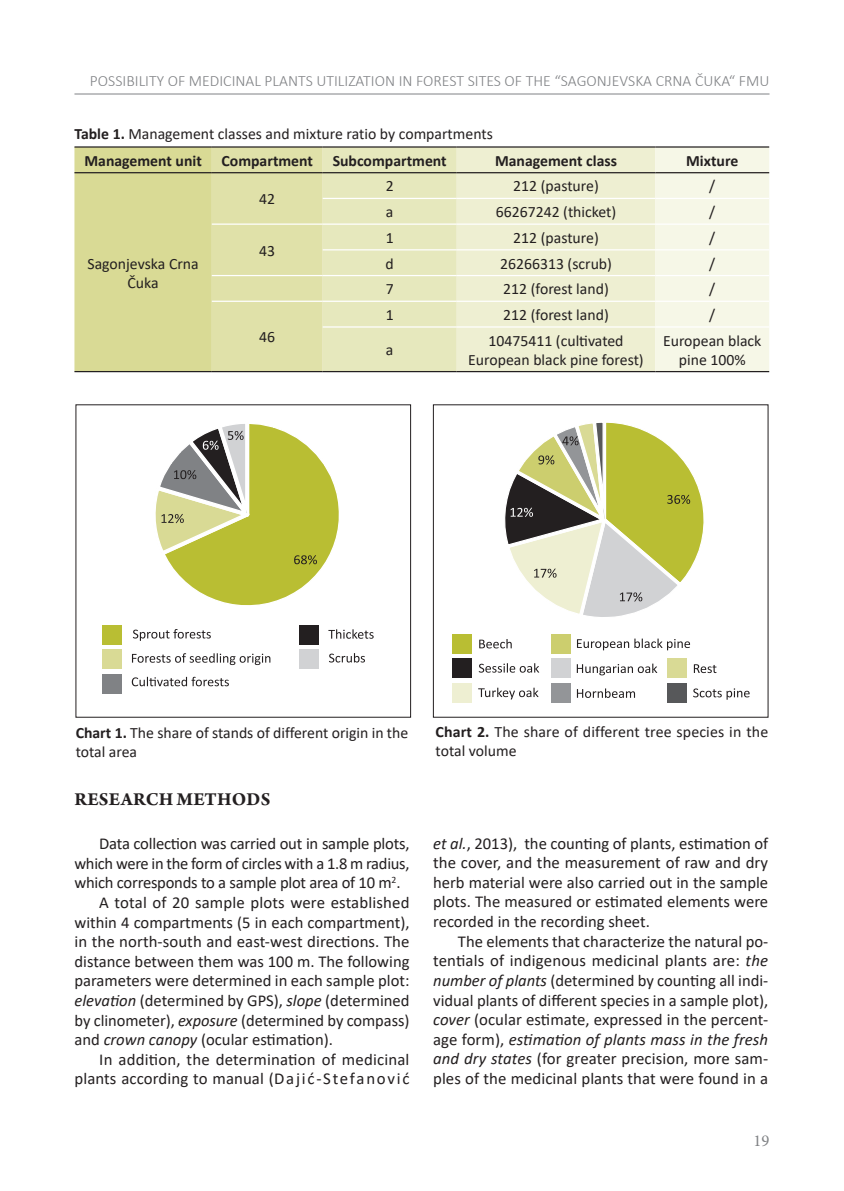
<style>
.page{position:relative;width:844px;height:1191px;background:#fff}
.page>*{position:absolute;margin:0;border:0;box-sizing:border-box;transform-origin:0 0}
.t1{font:700 19.25px "Arno Pro";letter-spacing:.01em;color:#231f20}
.t2{font:16.62px/19.6px "Calibri";color:#231f20;text-align:justify}
.t3{font:16.62px "Minion Pro";color:#808285}
.t4{font:15.75px/18.9px "Calibri";color:#231f20}
.t5{font:300 15.75px "Calibri";color:#808285}
.t6{font:700 15.75px "Calibri";color:#231f20}
.s1{font-weight:700}
.s2{font-style:italic}
</style>
<div class="page">
<hr style="left:74px;top:94px;width:695px;height:1px;background:#808285">
<svg style="left:74px;top:148px;width:382px;height:223px;background:#dfe0a8"></svg>
<div style="left:456px;top:148px;width:199px;height:223px;background:#eeefd2"></div>
<div style="left:655px;top:148px;width:114px;height:223px;background:#f6f7e7"></div>
<hr style="left:74px;top:146px;width:138px;height:2px;background:#231f20">
<hr style="left:212px;top:146px;width:110px;height:2px;background:#231f20">
<hr style="left:322px;top:146px;width:134px;height:2px;background:#231f20">
<hr style="left:456px;top:146px;width:199px;height:2px;background:#231f20">
<hr style="left:655px;top:146px;width:114px;height:2px;background:#231f20">
<hr style="left:74px;top:172px;width:138px;height:1px;background:#231f20">
<hr style="left:212px;top:172px;width:110px;height:1px;background:#231f20">
<hr style="left:322px;top:172px;width:134px;height:1px;background:#231f20">
<hr style="left:456px;top:172px;width:199px;height:1px;background:#231f20">
<hr style="left:655px;top:172px;width:114px;height:1px;background:#231f20">
<hr style="left:74px;top:371px;width:138px;height:1px;background:#231f20">
<hr style="left:212px;top:371px;width:110px;height:1px;background:#231f20">
<hr style="left:322px;top:371px;width:134px;height:1px;background:#231f20">
<hr style="left:456px;top:371px;width:199px;height:1px;background:#231f20">
<hr style="left:655px;top:371px;width:114px;height:1px;background:#231f20">
<hr style="left:322px;top:198px;width:134px;height:1px;background:#fff">
<hr style="left:456px;top:198px;width:199px;height:1px;background:#fff">
<hr style="left:655px;top:198px;width:114px;height:1px;background:#fff">
<hr style="left:212px;top:223px;width:110px;height:2px;background:#fff">
<hr style="left:322px;top:223px;width:134px;height:2px;background:#fff">
<hr style="left:456px;top:223px;width:199px;height:2px;background:#fff">
<hr style="left:655px;top:223px;width:114px;height:2px;background:#fff">
<hr style="left:322px;top:249px;width:134px;height:1px;background:#fff">
<hr style="left:456px;top:249px;width:199px;height:1px;background:#fff">
<hr style="left:655px;top:249px;width:114px;height:1px;background:#fff">
<hr style="left:212px;top:275px;width:110px;height:1px;background:#fff">
<hr style="left:322px;top:275px;width:134px;height:1px;background:#fff">
<hr style="left:456px;top:275px;width:199px;height:1px;background:#fff">
<hr style="left:655px;top:275px;width:114px;height:1px;background:#fff">
<hr style="left:212px;top:301px;width:110px;height:1px;background:#fff">
<hr style="left:322px;top:301px;width:134px;height:1px;background:#fff">
<hr style="left:456px;top:301px;width:199px;height:1px;background:#fff">
<hr style="left:655px;top:301px;width:114px;height:1px;background:#fff">
<hr style="left:322px;top:326px;width:134px;height:1px;background:#fff">
<hr style="left:456px;top:326px;width:199px;height:1px;background:#fff">
<hr style="left:655px;top:326px;width:114px;height:1px;background:#fff">
<div style="left:102px;top:625px;width:19px;height:19px;background:#b9be33"></div>
<div style="left:298px;top:625px;width:20px;height:19px;background:#231f20"></div>
<div style="left:102px;top:649px;width:19px;height:20px;background:#d9da95"></div>
<div style="left:298px;top:649px;width:20px;height:20px;background:#d1d2d4"></div>
<div style="left:102px;top:674px;width:19px;height:19px;background:#808285"></div>
<svg style="left:155px;top:424px;width:184px;height:182px"></svg>
<svg style="left:133px;top:629px;width:78px;height:12px"></svg>
<svg style="left:132px;top:653px;width:138px;height:12px"></svg>
<svg style="left:132px;top:677px;width:97px;height:9px"></svg>
<svg style="left:328px;top:629px;width:45px;height:10px"></svg>
<svg style="left:329px;top:653px;width:36px;height:9px"></svg>
<div style="left:451px;top:634px;width:20px;height:19px;background:#b9be33"></div>
<div style="left:550px;top:634px;width:20px;height:19px;background:#ccce6e"></div>
<div style="left:451px;top:658px;width:20px;height:20px;background:#231f20"></div>
<div style="left:550px;top:658px;width:20px;height:20px;background:#d1d2d4"></div>
<div style="left:666px;top:658px;width:20px;height:20px;background:#d9da95"></div>
<div style="left:451px;top:683px;width:20px;height:19px;background:#eeefd2"></div>
<div style="left:550px;top:683px;width:20px;height:19px;background:#939598"></div>
<div style="left:666px;top:683px;width:20px;height:19px;background:#57585a"></div>
<svg style="left:479px;top:639px;width:32px;height:9px"></svg>
<svg style="left:576px;top:663px;width:81px;height:12px"></svg>
<svg style="left:478px;top:687px;width:60px;height:12px"></svg>
<svg style="left:478px;top:663px;width:61px;height:9px"></svg>
<svg style="left:577px;top:638px;width:113px;height:12px"></svg>
<svg style="left:576px;top:688px;width:59px;height:10px"></svg>
<svg style="left:693px;top:664px;width:23px;height:9px"></svg>
<svg style="left:693px;top:688px;width:56px;height:11px"></svg>
<svg style="left:505px;top:422px;width:199px;height:195px"></svg>
<p class="t5" style="left:90px;top:71px;width:681px">POSSIBILITY OF MEDICINAL PLANTS UTILIZATION IN FOREST SITES OF THE “SAGONJEVSKA CRNA ČUKA“ FMU</p>
<p class="t4" style="left:84px;top:120px;width:410px;line-height:26.4px;text-indent:-10px"><span class="s1">Table 1.</span> Management classes and mixture ratio by compartments<br><span class="s1">Management unit Compartment</span></p>
<p class="t6" style="left:332px;top:149px;width:115px">Subcompartment</p>
<p class="t6" style="left:495px;top:149px;width:123px">Management class</p>
<p class="t6" style="left:686px;top:149px;width:54px">Mixture</p>
<p class="t4" style="left:87px;top:253px;width:113px;text-align:center">Sagonjevska Crna<br>Čuka</p>
<p class="t4" style="left:259px;top:189px;width:17px">42</p>
<p class="t4" style="left:259px;top:241px;width:17px">43</p>
<p class="t4" style="left:259px;top:327px;width:17px">46</p>
<p class="t4" style="left:385px;top:176px;width:9px">2</p>
<p class="t4" style="left:513px;top:176px;width:87px">212 (pasture)</p>
<p class="t4" style="left:709px;top:176px;width:8px">/</p>
<p class="t4" style="left:386px;top:202px;width:9px">a</p>
<p class="t4" style="left:495px;top:202px;width:122px">66267242 (thicket)</p>
<p class="t4" style="left:709px;top:202px;width:8px">/</p>
<p class="t4" style="left:385px;top:228px;width:9px">1</p>
<p class="t4" style="left:513px;top:228px;width:87px">212 (pasture)</p>
<p class="t4" style="left:709px;top:228px;width:8px">/</p>
<p class="t4" style="left:385px;top:253px;width:10px">d</p>
<p class="t4" style="left:500px;top:253px;width:113px">26266313 (scrub)</p>
<p class="t4" style="left:709px;top:253px;width:8px">/</p>
<p class="t4" style="left:385px;top:279px;width:9px">7</p>
<p class="t4" style="left:503px;top:279px;width:107px">212 (forest land)</p>
<p class="t4" style="left:709px;top:279px;width:8px">/</p>
<p class="t4" style="left:385px;top:305px;width:9px">1</p>
<p class="t4" style="left:503px;top:305px;width:107px">212 (forest land)</p>
<p class="t4" style="left:709px;top:305px;width:8px">/</p>
<p class="t4" style="left:386px;top:340px;width:9px">a</p>
<p class="t4" style="left:468px;top:331px;width:177px;text-align:center">10475411 (cultivated<br>European black pine forest)</p>
<p class="t4" style="left:663px;top:331px;width:100px;text-align:center">European black pine 100%</p>
<p class="t4" style="left:76px;top:723px;width:334px"><span class="s1">Chart 1.</span> The share of stands of different origin in the total area</p>
<p class="t4" style="left:435px;top:722px;width:334px"><span class="s1">Chart 2.</span> The share of different tree species in the total volume</p>
<p class="t1" style="left:75px;top:787px;width:197px">RESEARCH METHODS</p>
<p class="t2" style="left:99px;top:833px;width:311px">Data collection was carried out in sample plots,</p>
<p class="t2" style="left:74px;top:853px;width:336px">which were in the form of circles with a 1.8 m radius,</p>
<p class="t2" style="left:74px;top:872px;width:327px">which corresponds to a sample plot area of 10 m<sup>2</sup>.</p>
<p class="t2" style="left:99px;top:892px;width:311px">A total of 20 sample plots were established</p>
<p class="t2" style="left:74px;top:911px;width:336px">within 4 compartments (5 in each compartment),</p>
<p class="t2" style="left:74px;top:931px;width:336px">in the north-south and east-west directions. The</p>
<p class="t2" style="left:74px;top:951px;width:336px">distance between them was 100 m. The following</p>
<p class="t2" style="left:74px;top:970px;width:336px">parameters were determined in each sample plot:</p>
<p class="t2" style="left:74px;top:990px;width:336px"><span class="s2">elevation</span> (determined by GPS), <span class="s2">slope</span> (determined</p>
<p class="t2" style="left:74px;top:1009px;width:336px">by clinometer), <span class="s2">exposure</span> (determined by compass)</p>
<p class="t2" style="left:74px;top:1029px;width:260px">and <span class="s2">crown canopy</span> (ocular estimation).</p>
<p class="t2" style="left:99px;top:1049px;width:311px">In addition, the determination of medicinal</p>
<p class="t2" style="left:74px;top:1068px;width:336px">plants according to manual (Dajić-Stefanović</p>
<p class="t2" style="left:433px;top:833px;width:336px"><span class="s2">et al.</span>, 2013), the counting of plants, estimation of the cover, and the measurement of raw and dry herb material were also carried out in the sample plots. The measured or estimated elements were recorded in the recording sheet.</p>
<p class="t2" style="left:433px;top:931px;width:336px;text-indent:25px">The elements that characterize the natural po&shy;tentials of indigenous medicinal plants are: <span class="s2">the number of plants</span> (determined by counting all indi&shy;vidual plants of different species in a sample plot), <span class="s2">cover</span> (ocular estimate, expressed in the percent&shy;age form), <span class="s2">estimation of plants mass in the fresh and dry states</span> (for greater precision, more sam&shy;ples of the medicinal plants that were found in a</p>
<p class="t3" style="left:753px;top:1129px;width:17px">19</p>
</div>
